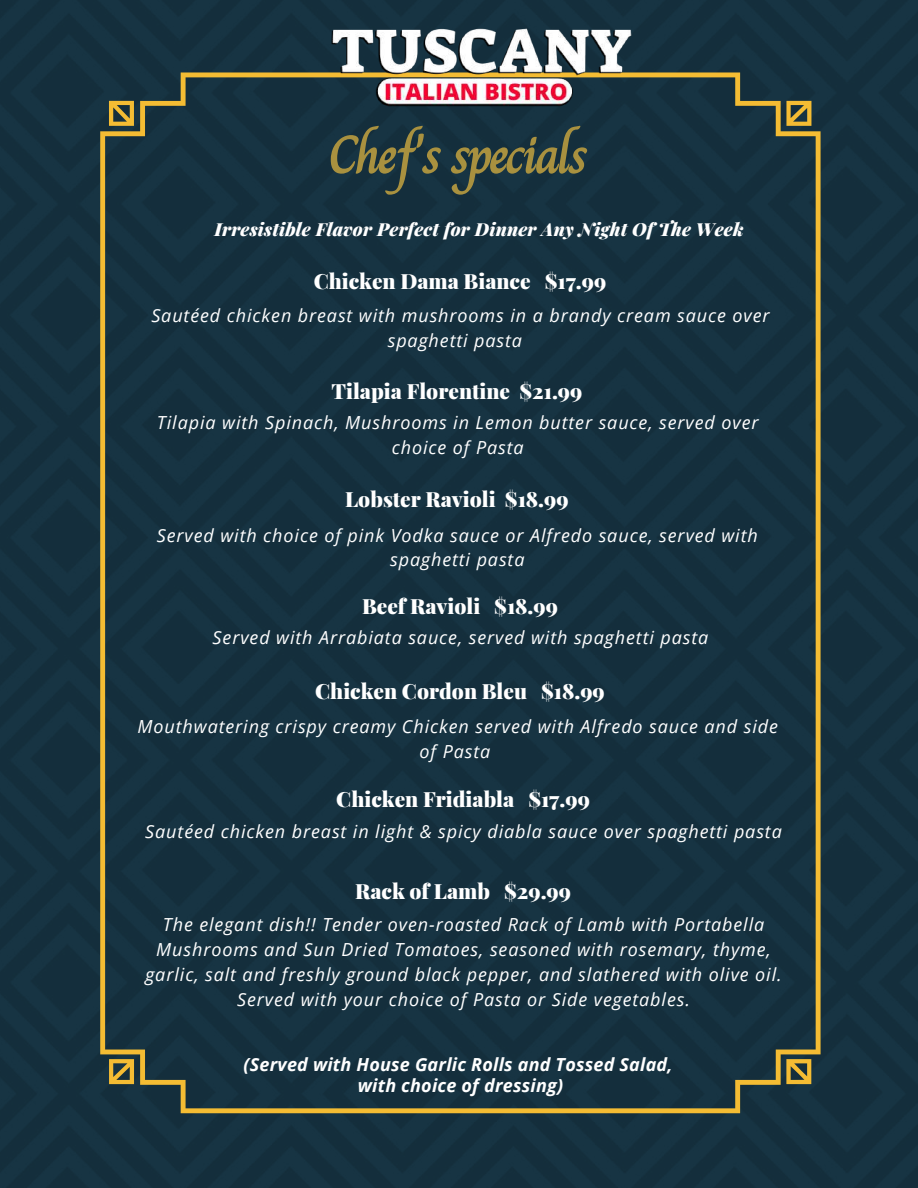
<style>
.page{position:relative;width:918px;height:1188px;background:#15303e}
.page>*{position:absolute;margin:0;border:0;box-sizing:border-box;transform-origin:0 0}
.t1{font:700 54px "Charm";letter-spacing:-.06em;color:#a9913f}
.t2{font:900 21px "Playfair Display";color:#fff}
.t3{font:italic 18px/24.8px "Open Sans";letter-spacing:.05em;color:#fff;text-align:center}
.t4{font:italic 700 18px/21.5px "Open Sans";letter-spacing:.01em;color:#fff;text-align:center}
.t5{font:italic 900 18px "Playfair Display";letter-spacing:.01em;color:#fff}
</style>
<div class="page">
<div style="left:100px;top:72px;width:721px;height:1041px;background:#15303d"></div>
<img style="left:316px;top:0;width:326px;height:144px">
<h1 class="t1" style="left:328px;top:113px;width:262px">Chef's specials</h1>
<p class="t5" style="left:214px;top:216px;width:531px">Irresistible Flavor Perfect for Dinner Any Night Of The Week</p>
<p class="t2" style="left:314px;top:267px;width:294px">Chicken Dama Biance $17.99</p>
<p class="t3" style="left:388px;top:302px;width:383px;text-align:left;text-indent:-236px">Sautéed chicken breast with mushrooms in a brandy cream sauce over spaghetti pasta</p>
<p class="t2" style="left:331px;top:376px;width:252px">Tilapia Florentine $21.99</p>
<p class="t3" style="left:157px;top:410px;width:603px">Tilapia with Spinach, Mushrooms in Lemon butter sauce, served over choice of Pasta</p>
<p class="t2" style="left:345px;top:485px;width:225px">Lobster Ravioli $18.99</p>
<p class="t3" style="left:157px;top:522px;width:603px">Served with choice of pink Vodka sauce or Alfredo sauce, served with spaghetti pasta</p>
<p class="t2" style="left:362px;top:591px;width:197px">Beef Ravioli $18.99</p>
<p class="t3" style="left:213px;top:625px;width:497px">Served with Arrabiata sauce, served with spaghetti pasta</p>
<p class="t2" style="left:315px;top:676px;width:291px">Chicken Cordon Bleu $18.99</p>
<p class="t3" style="left:138px;top:714px;width:642px">Mouthwatering crispy creamy Chicken served with Alfredo sauce and side of Pasta</p>
<p class="t2" style="left:336px;top:785px;width:255px">Chicken Fridiabla $17.99</p>
<p class="t3" style="left:145px;top:818px;width:638px">Sautéed chicken breast in light &amp; spicy diabla sauce over spaghetti pasta</p>
<p class="t2" style="left:355px;top:876px;width:217px">Rack of Lamb $29.99</p>
<p class="t3" style="left:145px;top:912px;width:638px">The elegant dish!! Tender oven-roasted Rack of Lamb with Portabella Mushrooms and Sun Dried Tomatoes, seasoned with rosemary, thyme, garlic, salt and freshly ground black pepper, and slathered with olive oil.<br>Served with your choice of Pasta or Side vegetables.</p>
<p class="t4" style="left:244px;top:1053px;width:431px">(Served with House Garlic Rolls and Tossed Salad, with choice of dressing)</p>
</div>
